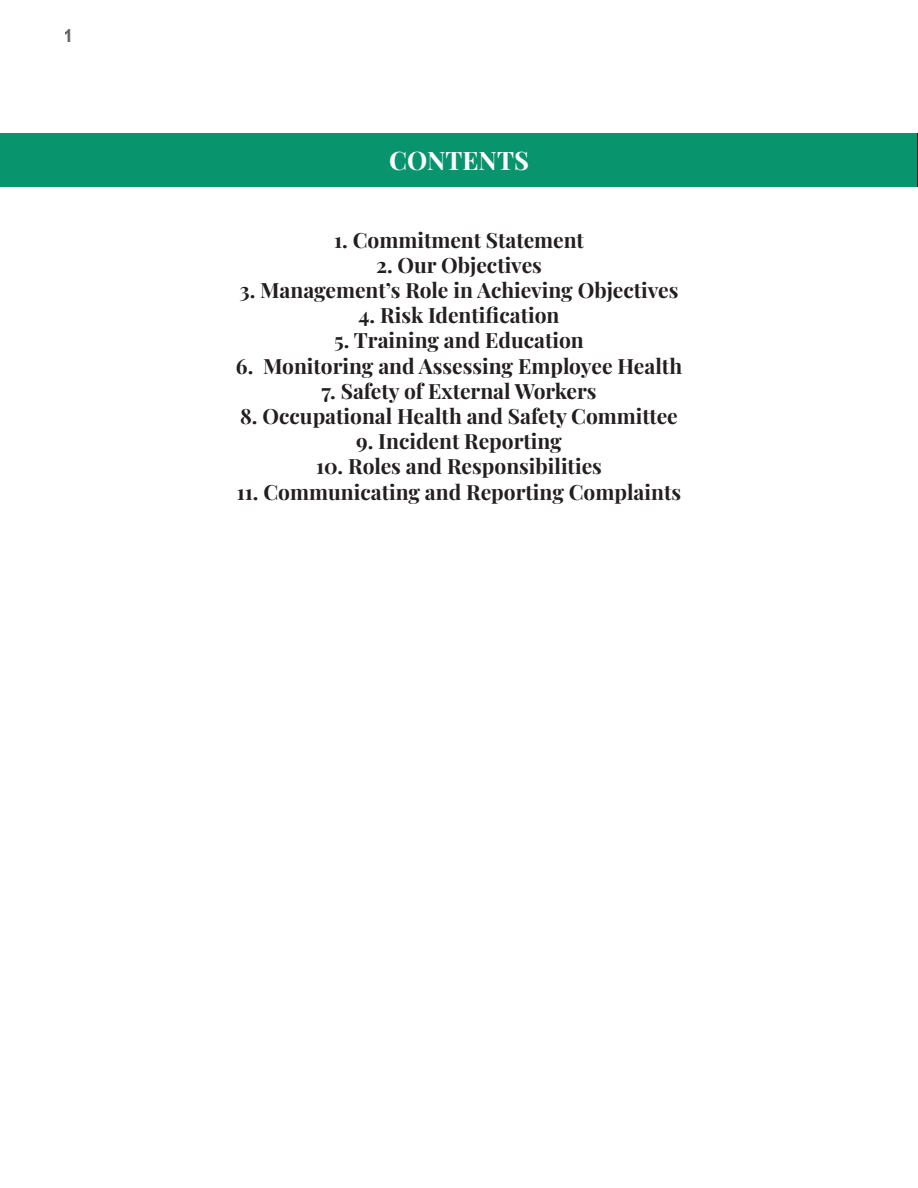
<style>
.page{position:relative;width:918px;height:1188px;background:#fff}
.page>*{position:absolute;margin:0;border:0;box-sizing:border-box;transform-origin:0 0}
.t1{font:700 25.5px "Playfair Display";color:#fff}
.t2{font:700 21px "Playfair Display";color:#231f20}
.t3{font:700 18px "Arial";color:#231f20}
</style>
<div class="page">
<div style="left:1px;top:133px;width:916px;height:54px;background:#08946d"></div>
<p class="t3" style="left:64px;top:23px;width:12px">1</p>
<p class="t1" style="left:389px;top:140px;width:141px">CONTENTS</p>
<p class="t2" style="left:334px;top:223px;width:251px">1. Commitment Statement</p>
<p class="t2" style="left:376px;top:248px;width:167px">2. Our Objectives</p>
<p class="t2" style="left:240px;top:274px;width:440px">3. Management’s Role in Achieving Objectives</p>
<p class="t2" style="left:359px;top:299px;width:202px">4. Risk Identification</p>
<p class="t2" style="left:334px;top:324px;width:251px">5. Training and Education</p>
<p class="t2" style="left:236px;top:349px;width:448px">6. Monitoring and Assessing Employee Health</p>
<p class="t2" style="left:321px;top:374px;width:277px">7. Safety of External Workers</p>
<p class="t2" style="left:240px;top:400px;width:439px">8. Occupational Health and Safety Committee</p>
<p class="t2" style="left:356px;top:425px;width:207px">9. Incident Reporting</p>
<p class="t2" style="left:316px;top:450px;width:287px">10. Roles and Responsibilities</p>
<p class="t2" style="left:237px;top:475px;width:446px">11. Communicating and Reporting Complaints</p>
</div>
